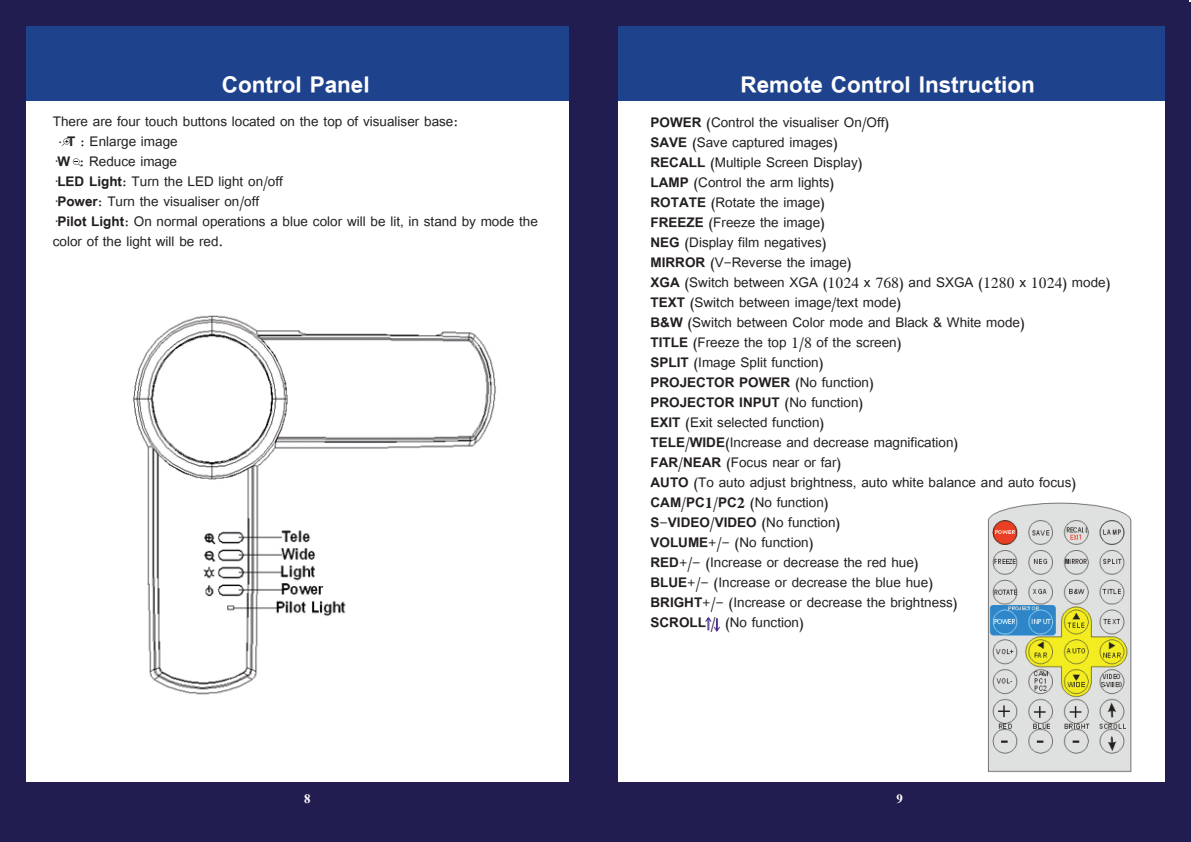
<style>
.page{position:relative;width:1191px;height:842px;background:#fff}
.page>*{position:absolute;margin:0;border:0;box-sizing:border-box;transform-origin:0 0}
.t1{font:700 25px "Simplified Arabic";color:#fff}
.t2{font:15px/20px "Simplified Arabic";color:#231f20}
.t3{font:700 12.8px "Times New Roman";color:#fff}
.t4{font:700 10.5px "Arial";color:#231f20}
.s1{font-weight:700}
</style>
<div class="page">
<div style="left:23px;top:25px;width:550px;height:75px;background:#1f428c"></div>
<div style="left:0;top:782px;width:595px;height:60px;background:#211d51"></div>
<div style="left:0;top:2px;width:25px;height:796px;background:#211d51"></div>
<div style="left:570px;top:2px;width:25px;height:796px;background:#211d51"></div>
<div style="left:0;top:1px;width:595px;height:25px;background:#211d51"></div>
<svg style="left:62px;top:138px;width:8px;height:8px"></svg>
<svg style="left:73px;top:158px;width:8px;height:8px"></svg>
<img style="left:133px;top:315px;width:363px;height:380px">
<div style="left:616px;top:25px;width:550px;height:75px;background:#1f428c"></div>
<div style="left:592px;top:782px;width:599px;height:60px;background:#211d51"></div>
<div style="left:593px;top:2px;width:25px;height:796px;background:#211d51"></div>
<div style="left:1165px;top:2px;width:26px;height:796px;background:#211d51"></div>
<div style="left:594px;top:1px;width:595px;height:25px;background:#211d51"></div>
<img style="left:987px;top:502px;width:145px;height:270px">
<svg style="left:705px;top:616px;width:15px;height:16px"></svg>
<h1 class="t1" style="left:222px;top:64px;width:149px">Control Panel</h1>
<p class="t2" style="left:53px;top:112px;width:407px">There are four touch buttons located on the top of visualiser base:</p>
<p class="t2" style="left:67px;top:132px;width:112px"><span class="s1">T :</span> Enlarge image</p>
<p class="t2" style="left:53px;top:152px;width:126px">·<span class="s1">W :</span> Reduce image</p>
<p class="t2" style="left:53px;top:172px;width:232px">·<span class="s1">LED Light:</span> Turn the LED light on/off</p>
<p class="t2" style="left:53px;top:192px;width:208px">·<span class="s1">Power:</span> Turn the visualiser on/off</p>
<p class="t2" style="left:53px;top:212px;width:487px">·<span class="s1">Pilot Light:</span> On normal operations a blue color will be lit, in stand by mode the</p>
<p class="t2" style="left:53px;top:232px;width:172px">color of the light will be red.</p>
<p class="t4" style="left:58px;top:136px;width:12px">· <sup>+</sup></p>
<p class="t3" style="left:304px;top:790px;width:8px">8</p>
<h1 class="t1" style="left:740px;top:64px;width:296px">Remote Control Instruction</h1>
<p class="t2" style="left:650px;top:113px;width:461px"><span class="s1">POWER</span> (Control the visualiser On/Off)<br><span class="s1">SAVE</span> (Save captured images)<br><span class="s1">RECALL</span> (Multiple Screen Display)<br><span class="s1">LAMP</span> (Control the arm lights)<br><span class="s1">ROTATE</span> (Rotate the image)<br><span class="s1">FREEZE</span> (Freeze the image)<br><span class="s1">NEG</span> (Display film negatives)<br><span class="s1">MIRROR</span> (V-Reverse the image)<br><span class="s1">XGA</span> (Switch between XGA (1024 x 768) and SXGA (1280 x 1024) mode)<br><span class="s1">TEXT</span> (Switch between image/text mode)<br><span class="s1">B&amp;W</span> (Switch between Color mode and Black &amp; White mode)<br><span class="s1">TITLE</span> (Freeze the top 1/8 of the screen)<br><span class="s1">SPLIT</span> (Image Split function)<br><span class="s1">PROJECTOR POWER</span> (No function)<br><span class="s1">PROJECTOR INPUT</span> (No function)<br><span class="s1">EXIT</span> (Exit selected function)<br><span class="s1">TELE/WIDE</span>(Increase and decrease magnification)<br><span class="s1">FAR/NEAR</span> (Focus near or far)<br><span class="s1">AUTO</span> (To auto adjust brightness, auto white balance and auto focus)<br><span class="s1">CAM/PC1/PC2</span> (No function)<br><span class="s1">S-VIDEO/VIDEO</span> (No function)<br><span class="s1">VOLUME+/-</span> (No function)<br><span class="s1">RED+/-</span> (Increase or decrease the red hue)<br><span class="s1">BLUE+/-</span> (Increase or decrease the blue hue)<br><span class="s1">BRIGHT+/-</span> (Increase or decrease the brightness)<br><span class="s1">SCROLL /</span> (No function)</p>
<p class="t3" style="left:896px;top:790px;width:8px">9</p>
</div>
